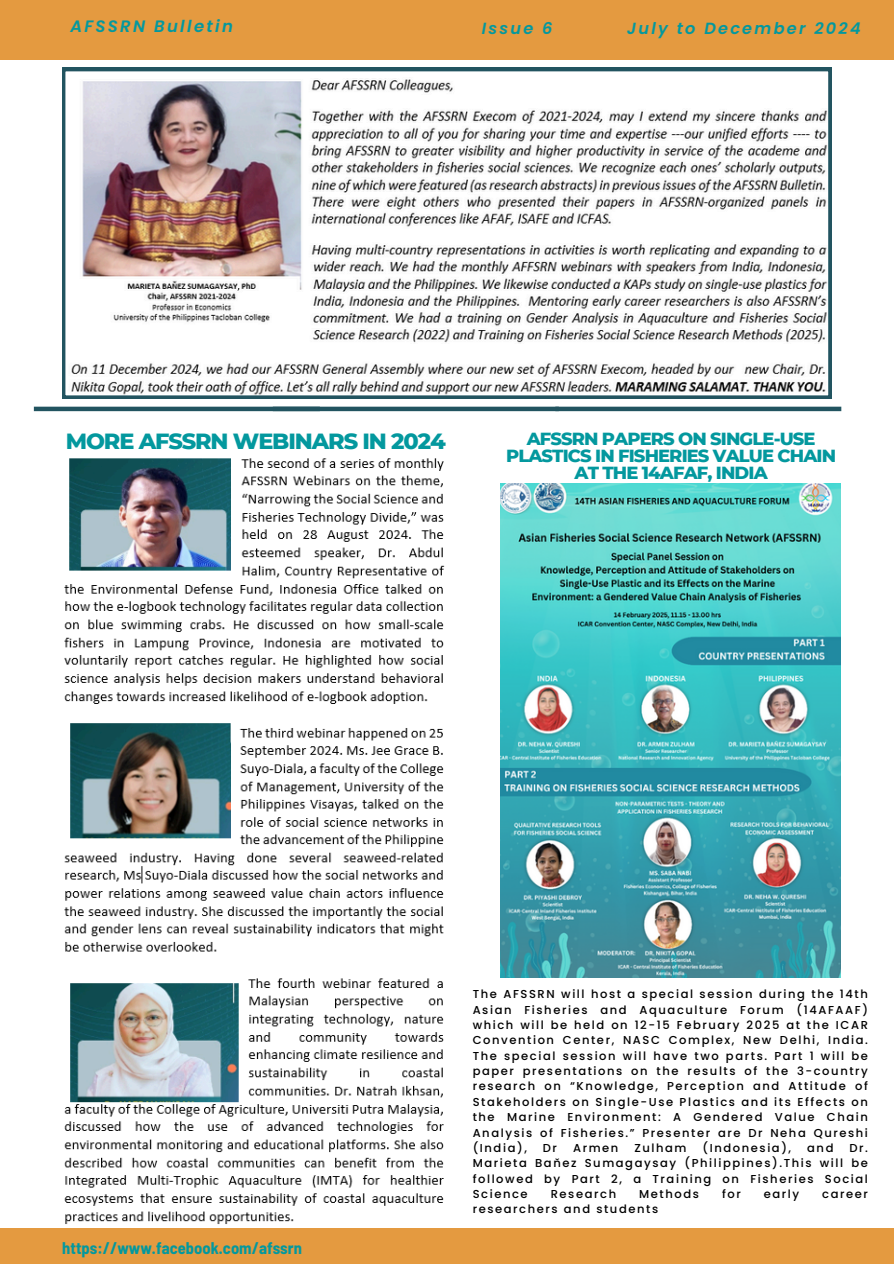
<style>
.page{position:relative;width:894px;height:1264px;background:#fff}
.page>*{position:absolute;margin:0;border:0;box-sizing:border-box;transform-origin:0 0}
.t1{font:800 22.35px "Montserrat";letter-spacing:-.05em;color:#03989e}
.t2{font:800 17.85px/16.8px "Montserrat";letter-spacing:-.05em;color:#03989e;text-align:center}
.t3{font:700 semi-condensed 16.5px "Barlow";color:#03989e}
.t4{font:italic 600 16.5px "Poppins";letter-spacing:.14em;color:#03989e}
.t5{font:italic 600 16.2px "Poppins";letter-spacing:.14em;color:#03989e}
.t6{font:500 11.55px/15.3px "Poppins";letter-spacing:.14em;color:#000;text-align:justify}
</style>
<div class="page">
<div style="left:0;top:1228px;width:893px;height:35px;background:#e49a40"></div>
<div style="left:0;top:0;width:893px;height:60px;background:#e49a40"></div>
<img style="left:501px;top:483px;width:339px;height:494px">
<img style="left:64px;top:458px;width:381px;height:766px">
<svg style="left:62px;top:68px;width:768px;height:331px"></svg>
<div style="left:34px;top:406px;width:286px;height:5px;background:#225460"></div>
<div style="left:273px;top:406px;width:285px;height:5px;background:#225460"></div>
<div style="left:555px;top:406px;width:286px;height:5px;background:#225460"></div>
<h3 class="t4" style="left:70px;top:15px;width:164px">AFSSRN Bulletin</h3>
<p class="t5" style="left:481px;top:17px;width:72px">Issue 6</p>
<p class="t5" style="left:627px;top:17px;width:235px">July to December 2024</p>
<p class="t1" style="left:66px;top:427px;width:381px">MORE AFSSRN WEBINARS IN 2024</p>
<p class="t2" style="left:506px;top:430px;width:331px">AFSSRN PAPERS ON SINGLE-USE<br>PLASTICS IN FISHERIES VALUE CHAIN<br>AT THE 14AFAF, INDIA</p>
<h3 class="t3" style="left:62px;top:1236px;width:241px">https://www.facebook.com/afssrn</h3>
<p class="t6" style="left:472px;top:986px;width:397px">The AFSSRN will host a special session during the 14th Asian Fisheries and Aquaculture Forum (14AFAAF) which will be held on 12-15 February 2025 at the ICAR Convention Center, NASC Complex, New Delhi, India.<br>The special session will have two parts. Part 1 will be paper presentations on the results of the 3-country research on “Knowledge, Perception and Attitude of Stakeholders on Single-Use Plastics and its Effects on the Marine Environment: A Gendered Value Chain Analysis of Fisheries.” Presenter are Dr Neha Qureshi (India),</p>
<p class="t6" style="left:542px;top:1140px;width:16px">Dr</p>
<p class="t6" style="left:573px;top:1140px;width:47px">Armen</p>
<p class="t6" style="left:634px;top:1140px;width:54px">Zulham</p>
<p class="t6" style="left:702px;top:1140px;width:90px">(Indonesia),</p>
<p class="t6" style="left:807px;top:1140px;width:28px">and</p>
<p class="t6" style="left:472px;top:1140px;width:396px;text-indent:376px">Dr.<br>Marieta Baňez Sumagaysay (Philippines).This will be followed by Part 2, a Training on Fisheries Social Science</p>
<p class="t6" style="left:550px;top:1186px;width:67px">Research</p>
<p class="t6" style="left:639px;top:1186px;width:61px">Methods</p>
<p class="t6" style="left:721px;top:1186px;width:20px">for</p>
<p class="t6" style="left:763px;top:1186px;width:37px">early</p>
<p class="t6" style="left:822px;top:1186px;width:47px">career</p>
<p class="t6" style="left:472px;top:1201px;width:187px">researchers and students</p>
</div>
